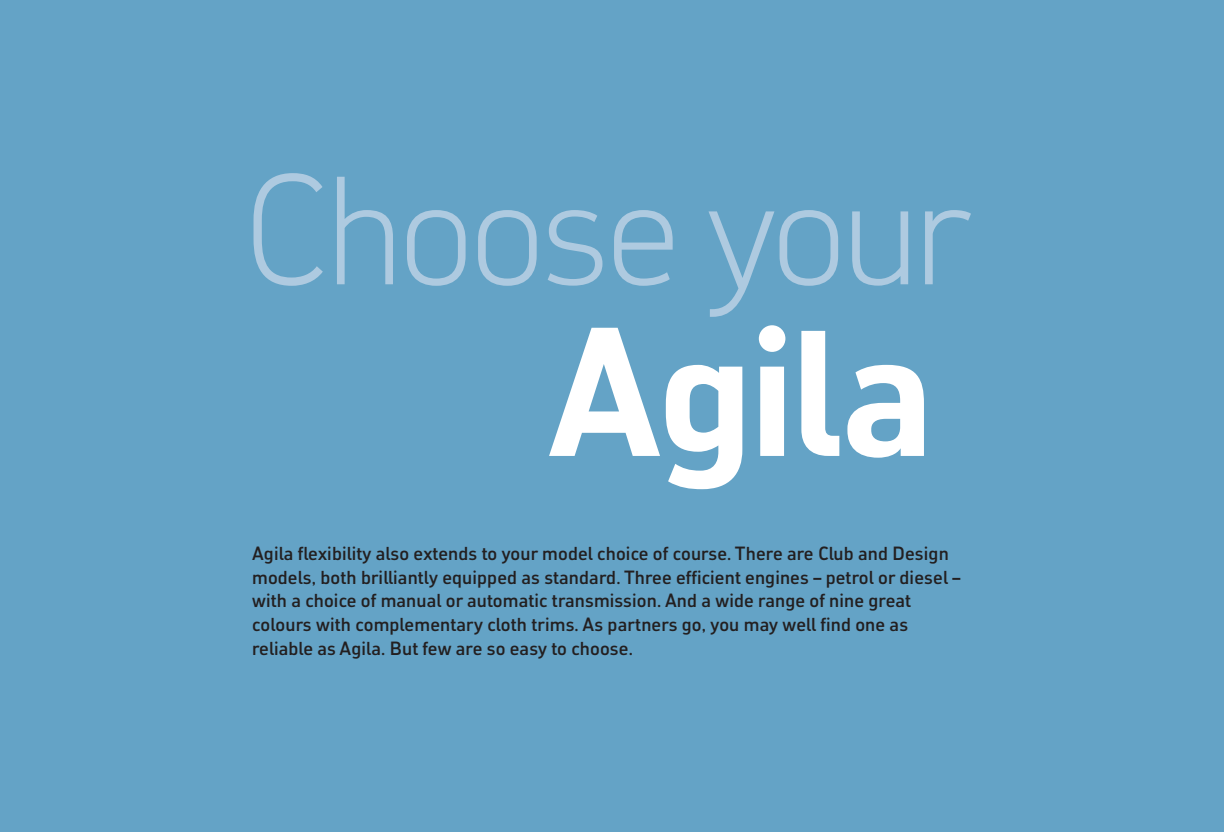
<style>
.page{position:relative;width:1224px;height:832px;background:#fff}
.page>*{position:absolute;margin:0;border:0;box-sizing:border-box;transform-origin:0 0}
.t1{font:700 175px "Vauxhall";letter-spacing:-.03em;color:#fff}
.t2{font:300 150.5px "Vauxhall";letter-spacing:-.03em;color:#aecae0}
.t3{font:500 18.38px/23.6px "Vauxhall";letter-spacing:.01em;color:#231f20}
</style>
<div class="page">
<div style="left:0;top:0;width:1223px;height:831px;background:#64a3c6"></div>
<h2 class="t2" style="left:242px;top:133px;width:729px">Choose your</h2>
<h1 class="t1" style="left:547px;top:278px;width:389px">Agila</h1>
<p class="t3" style="left:252px;top:541px;width:709px">Agila flexibility also extends to your model choice of course. There are Club and Design models, both brilliantly equipped as standard. Three efficient engines – petrol or diesel – with a choice of manual or automatic transmission. And a wide range of nine great colours with complementary cloth trims. As partners go, you may well find one as reliable as Agila. But few are so easy to choose.</p>
</div>
